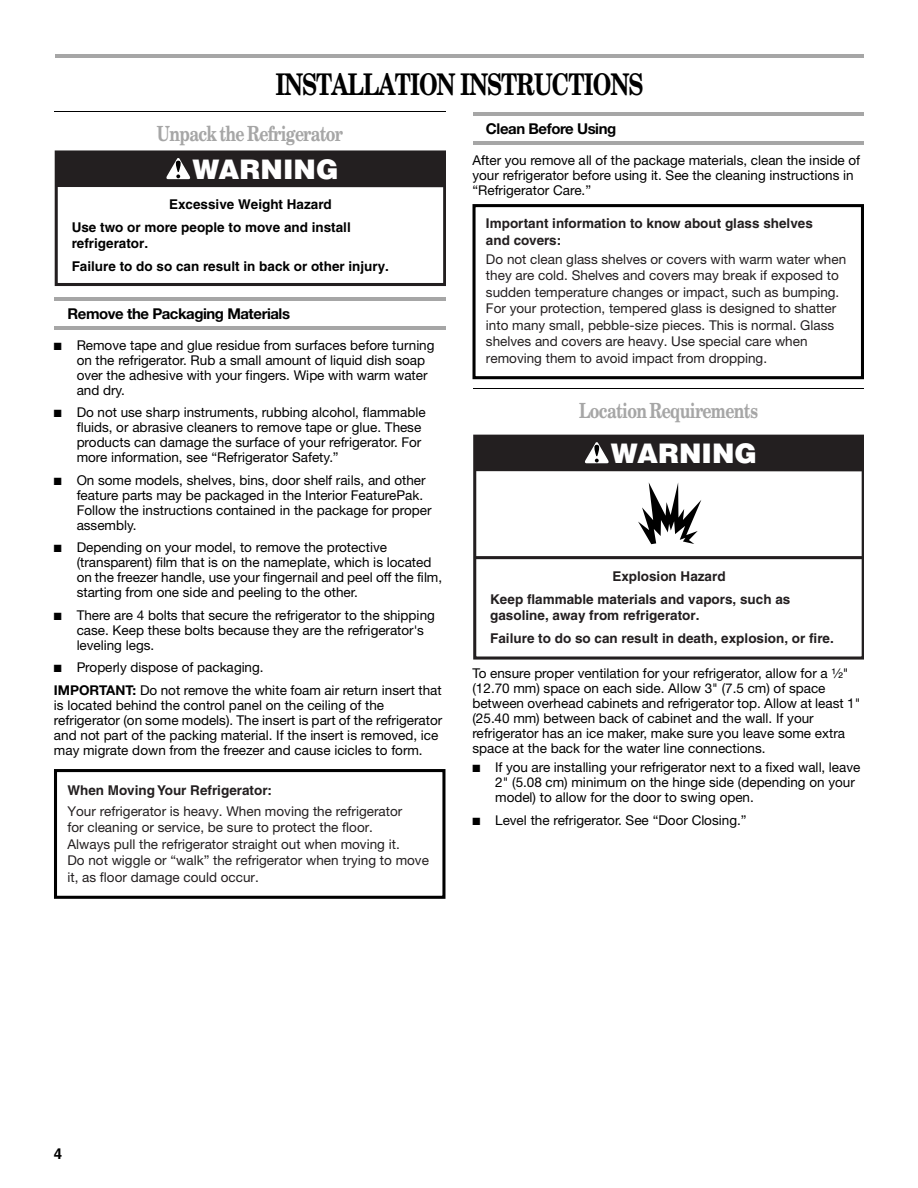
<style>
.page{position:relative;width:918px;height:1188px;background:#fff}
.page>*{position:absolute;margin:0;border:0;box-sizing:border-box;transform-origin:0 0}
.t1{font:700 29.85px "New Century Schlbk";letter-spacing:-.035em;color:#000;scale:.75 1}
.t2{font:900 27px "Helvetica";color:#fff}
.t3{font:700 20.85px "New Century Schlbk";letter-spacing:-.04em;color:#a6a6a6;scale:.76 1}
.t4{font:700 15px "Helvetica Neue";letter-spacing:-.03em;color:#000}
.t5{font:700 15px "Helvetica";color:#000}
.t6{font:13.5px/15px "Helvetica Neue";letter-spacing:-.005em;color:#000}
.t7{font:13.5px/16.5px "Helvetica Neue";color:#231f20}
.t8{font:700 13.5px/23.2px "Helvetica";color:#231f20}
.t9{font:700 13.5px/23.2px "Helvetica";color:#000}
.s1{font-weight:700}
.s2{font-family:"Helvetica Fraction"}
</style>
<div class="page">
<hr style="left:57px;top:55px;width:807px;height:3px;background:#a6a6a6">
<hr style="left:55px;top:111px;width:390px;height:1px;background:#000">
<hr style="left:56px;top:298px;width:389px;height:3px;background:#a6a6a6">
<hr style="left:56px;top:326px;width:389px;height:3px;background:#a6a6a6">
<hr style="left:475px;top:112px;width:389px;height:4px;background:#a6a6a6">
<hr style="left:475px;top:141px;width:389px;height:3px;background:#a6a6a6">
<hr style="left:474px;top:388px;width:390px;height:1px;background:#000">
<div style="left:55px;top:150px;width:390px;height:136px;border:3px solid #231f20"></div>
<div style="left:56px;top:151px;width:388px;height:36px;background:#231f20"></div>
<svg style="left:166px;top:158px;width:25px;height:21px"></svg>
<div style="left:54px;top:769px;width:391px;height:130px;border:3px solid #000"></div>
<div style="left:472px;top:204px;width:392px;height:175px;border:3px solid #000"></div>
<hr style="left:475px;top:556px;width:388px;height:3px;background:#231f20">
<div style="left:473px;top:435px;width:391px;height:225px;border:3px solid #231f20"></div>
<div style="left:475px;top:435px;width:388px;height:36px;background:#231f20"></div>
<svg style="left:585px;top:442px;width:24px;height:21px"></svg>
<svg style="left:638px;top:483px;width:63px;height:61px"></svg>
<h1 class="t1" style="left:275px;top:73px;width:492px">INSTALLATION INSTRUCTIONS</h1>
<h3 class="t3" style="left:157px;top:125px;width:247px">Unpack the Refrigerator</h3>
<p class="t4" style="left:486px;top:124px;width:132px">Clean Before Using</p>
<p class="t6" style="left:472px;top:154px;width:389px">After you remove all of the package materials, clean the inside of your refrigerator before using it. See the cleaning instructions in “Refrigerator Care.”</p>
<h2 class="t2" style="left:192px;top:160px;width:148px">WARNING</h2>
<p class="t9" style="left:72px;top:194px;width:281px;text-indent:97px">Excessive Weight Hazard<br>Use two or more people to move and install</p>
<p class="t9" style="left:72px;top:233px;width:319px">refrigerator.<br>Failure to do so can result in back or other injury.</p>
<p class="t8" style="left:486px;top:216px;width:328px;line-height:16.5px">Important information to know about glass shelves and covers:</p>
<p class="t7" style="left:486px;top:252px;width:362px">Do not clean glass shelves or covers with warm water when they are cold. Shelves and covers may break if exposed to sudden temperature changes or impact, such as bumping.<br>For your protection, tempered glass is designed to shatter into many small, pebble-size pieces. This is normal. Glass shelves and covers are heavy. Use special care when removing them to avoid impact from dropping.</p>
<p class="t4" style="left:67px;top:308px;width:224px">Remove the Packaging Materials</p>
<p class="t6" style="left:77px;top:339px;width:359px;text-indent:-23px">■ Remove tape and glue residue from surfaces before turning on the refrigerator. Rub a small amount of liquid dish soap over the adhesive with your fingers. Wipe with warm water and dry.</p>
<p class="t6" style="left:77px;top:406px;width:350px;text-indent:-23px">■ Do not use sharp instruments, rubbing alcohol, flammable fluids, or abrasive cleaners to remove tape or glue. These products can damage the surface of your refrigerator. For more information, see “Refrigerator Safety.”</p>
<p class="t6" style="left:77px;top:474px;width:356px;text-indent:-23px">■ On some models, shelves, bins, door shelf rails, and other feature parts may be packaged in the Interior FeaturePak.<br>Follow the instructions contained in the package for proper assembly.</p>
<p class="t6" style="left:77px;top:541px;width:367px;text-indent:-23px">■ Depending on your model, to remove the protective (transparent) film that is on the nameplate, which is located on the freezer handle, use your fingernail and peel off the film, starting from one side and peeling to the other.</p>
<p class="t6" style="left:77px;top:609px;width:360px;text-indent:-23px">■ There are 4 bolts that secure the refrigerator to the shipping case. Keep these bolts because they are the refrigerator's leveling legs.</p>
<p class="t6" style="left:54px;top:658px;width:389px;line-height:22.5px">■ Properly dispose of packaging.<br><span class="s1">IMPORTANT:</span> Do not remove the white foam air return insert that</p>
<p class="t6" style="left:54px;top:699px;width:390px">is located behind the control panel on the ceiling of the refrigerator (on some models). The insert is part of the refrigerator and not part of the packing material. If the insert is removed, ice may migrate down from the freezer and cause icicles to form.</p>
<h3 class="t3" style="left:579px;top:403px;width:237px">Location Requirements</h3>
<h2 class="t2" style="left:611px;top:444px;width:148px">WARNING</h2>
<p class="t8" style="left:490px;top:566px;width:302px;text-indent:122px">Explosion Hazard<br>Keep flammable materials and vapors, such as</p>
<p class="t8" style="left:490px;top:605px;width:345px">gasoline, away from refrigerator.<br>Failure to do so can result in death, explosion, or fire.</p>
<p class="t6" style="left:472px;top:667px;width:389px">To ensure proper ventilation for your refrigerator, allow for a <span class="s2">¹⁄₂</span>" (12.70 mm) space on each side. Allow 3" (7.5 cm) of space between overhead cabinets and refrigerator top. Allow at least 1" (25.40 mm) between back of cabinet and the wall. If your refrigerator has an ice maker, make sure you leave some extra space at the back for the water line connections.</p>
<p class="t6" style="left:495px;top:761px;width:367px;text-indent:-23px">■ If you are installing your refrigerator next to a fixed wall, leave<br>2" (5.08 cm) minimum on the hinge side (depending on your model) to allow for the door to swing open.</p>
<p class="t6" style="left:472px;top:814px;width:276px">■ Level the refrigerator. See “Door Closing.”</p>
<p class="t8" style="left:67px;top:780px;width:206px">When Moving Your Refrigerator:</p>
<p class="t7" style="left:67px;top:804px;width:363px">Your refrigerator is heavy. When moving the refrigerator<br>for cleaning or service, be sure to protect the floor.<br>Always pull the refrigerator straight out when moving it.<br>Do not wiggle or “walk” the refrigerator when trying to move it, as floor damage could occur.</p>
<p class="t5" style="left:54px;top:1148px;width:10px">4</p>
</div>
